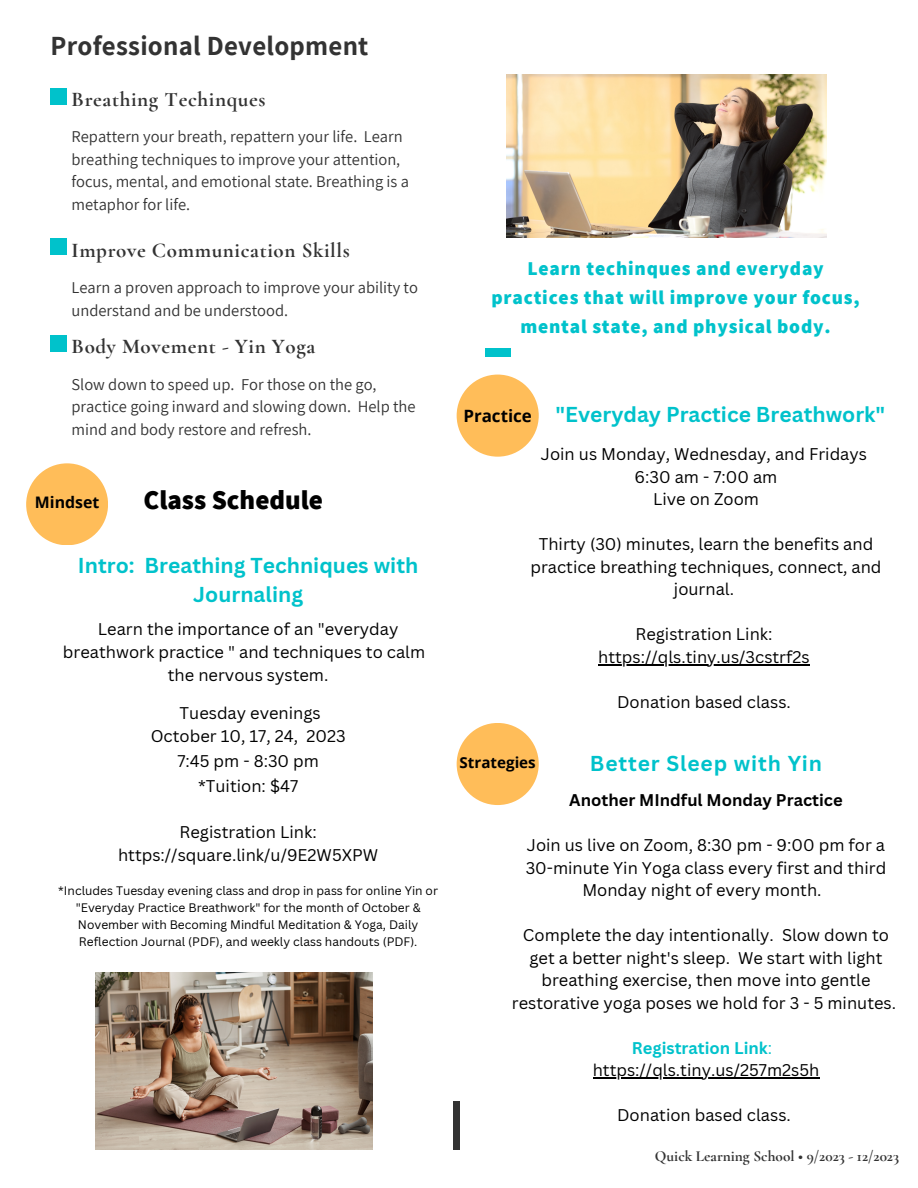
<style>
.page{position:relative;width:918px;height:1188px;background:#fff}
.page>*{position:absolute;margin:0;border:0;box-sizing:border-box;transform-origin:0 0}
.t1{font:700 27px "Assistant";letter-spacing:.01em;color:#333}
.t2{font:800 27px "Assistant";color:#000}
.t3{font:700 21px/29.4px "Canva Sans";color:#00c2cb;text-align:center}
.t4{font:700 21px "Cormorant Garamond";letter-spacing:.03em;color:#333}
.t5{font:700 21px "Canva Sans";letter-spacing:.04em;color:#00c2cb}
.t6{font:800 19.5px/29.2px "Assistant";letter-spacing:.04em;color:#00c2cb;text-align:center}
.t7{font:700 16.95px "Open Sans";color:#000}
.t8{font:16.5px/22.5px "Canva Sans";color:#000;text-align:center}
.t9{font:16.5px/22.5px "Assistant";color:#333}
.t10{font:700 16.5px "Canva Sans";color:#000}
.t11{font:700 16.5px "Canva Sans";color:#00c2cb}
.t12{font:700 15.9px "Open Sans";color:#000}
.t13{font:700 15.3px "Cormorant Garamond";color:#333}
.t14{font:700 15.15px "Open Sans";color:#000}
.t15{font:12px/16.8px "Canva Sans";color:#000;text-align:center}
.s1{font-weight:400}
</style>
<div class="page">
<div style="left:50px;top:335px;width:17px;height:17px;background:#00c2cb"></div>
<div style="left:50px;top:88px;width:17px;height:17px;background:#00c2cb"></div>
<div style="left:50px;top:238px;width:17px;height:17px;background:#00c2cb"></div>
<div style="left:453px;top:1101px;width:6px;height:48px;background:#333"></div>
<div style="left:485px;top:348px;width:26px;height:9px;background:#00c2cb"></div>
<div style="left:26px;top:463px;width:82px;height:82px;background:#ffbd59;border-radius:50%"></div>
<div style="left:457px;top:375px;width:82px;height:82px;background:#ffbd59;border-radius:50%"></div>
<div style="left:457px;top:723px;width:82px;height:82px;background:#ffbd59;border-radius:50%"></div>
<img style="left:507px;top:75px;width:319px;height:163px">
<img style="left:95px;top:972px;width:277px;height:177px">
<hr style="left:598px;top:664px;width:212px;height:1px;background:#000">
<hr style="left:593px;top:1077px;width:226px;height:1px;background:#000">
<p class="t1" style="left:50px;top:28px;width:319px">Professional Development</p>
<p class="t4" style="left:72px;top:87px;width:196px">Breathing Techinques</p>
<p class="t9" style="left:72px;top:125px;width:339px">Repattern your breath, repattern your life. Learn breathing techniques to improve your attention, focus, mental, and emotional state. Breathing is a metaphor for life.</p>
<p class="t4" style="left:72px;top:238px;width:280px">Improve Communication Skills</p>
<p class="t9" style="left:72px;top:276px;width:348px">Learn a proven approach to improve your ability to understand and be understood.</p>
<p class="t4" style="left:72px;top:334px;width:245px">Body Movement - Yin Yoga</p>
<p class="t9" style="left:72px;top:372px;width:346px">Slow down to speed up. For those on the go, practice going inward and slowing down. Help the mind and body restore and refresh.</p>
<p class="t12" style="left:35px;top:491px;width:66px">Mindset</p>
<p class="t2" style="left:144px;top:482px;width:181px">Class Schedule</p>
<p class="t3" style="left:78px;top:550px;width:342px">Intro: Breathing Techniques with<br>Journaling</p>
<p class="t8" style="left:63px;top:617px;width:364px;line-height:23px">Learn the importance of an "everyday breathwork practice " and techniques to calm the nervous system.</p>
<p class="t8" style="left:180px;top:701px;width:143px">Tuesday evenings</p>
<p class="t8" style="left:151px;top:724px;width:196px">October 10, 17, 24, 2023</p>
<p class="t8" style="left:177px;top:749px;width:143px">7:45 pm - 8:30 pm</p>
<p class="t8" style="left:198px;top:774px;width:102px">*Tuition: $47</p>
<p class="t8" style="left:180px;top:820px;width:139px">Registration Link:</p>
<p class="t8" style="left:118px;top:843px;width:262px">https://square.link/u/9E2W5XPW</p>
<p class="t15" style="left:58px;top:882px;width:381px">*Includes Tuesday evening class and drop in pass for online Yin or "Everyday Practice Breathwork" for the month of October &amp; November with Becoming Mindful Meditation &amp; Yoga, Daily Reflection Journal (PDF), and weekly class handouts (PDF).</p>
<p class="t6" style="left:491px;top:253px;width:370px">Learn techinques and everyday practices that will improve your focus, mental state, and physical body.</p>
<p class="t3" style="left:556px;top:400px;width:331px">"Everyday Practice Breathwork"</p>
<p class="t8" style="left:541px;top:443px;width:328px">Join us Monday, Wednesday, and Fridays</p>
<p class="t8" style="left:635px;top:465px;width:144px">6:30 am - 7:00 am</p>
<p class="t8" style="left:653px;top:488px;width:107px">Live on Zoom</p>
<p class="t8" style="left:530px;top:533px;width:353px">Thirty (30) minutes, learn the benefits and practice breathing techniques, connect, and journal.</p>
<p class="t8" style="left:635px;top:623px;width:139px">Registration Link:</p>
<p class="t8" style="left:598px;top:645px;width:213px">https://qls.tiny.us/3cstrf2s</p>
<p class="t8" style="left:617px;top:690px;width:175px">Donation based class.</p>
<p class="t7" style="left:463px;top:404px;width:70px">Practice</p>
<p class="t14" style="left:460px;top:752px;width:78px">Strategies</p>
<p class="t5" style="left:590px;top:749px;width:234px">Better Sleep with Yin</p>
<p class="t10" style="left:569px;top:789px;width:275px">Another MIndful Monday Practice</p>
<p class="t8" style="left:526px;top:833px;width:362px">Join us live on Zoom, 8:30 pm - 9:00 pm for a<br>30-minute Yin Yoga class every first and third<br>Monday night of every month.</p>
<p class="t8" style="left:512px;top:923px;width:386px">Complete the day intentionally. Slow down to get a better night's sleep. We start with light breathing exercise, then move into gentle restorative yoga poses we hold for 3 - 5 minutes.</p>
<p class="t11" style="left:632px;top:1036px;width:142px">Registration Link<span class="s1">:</span></p>
<p class="t8" style="left:593px;top:1058px;width:228px">https://qls.tiny.us/257m2s5h</p>
<p class="t8" style="left:617px;top:1103px;width:175px">Donation based class.</p>
<p class="t13" style="left:655px;top:1147px;width:246px">Quick Learning School • 9/2023 - 12/2023</p>
</div>
